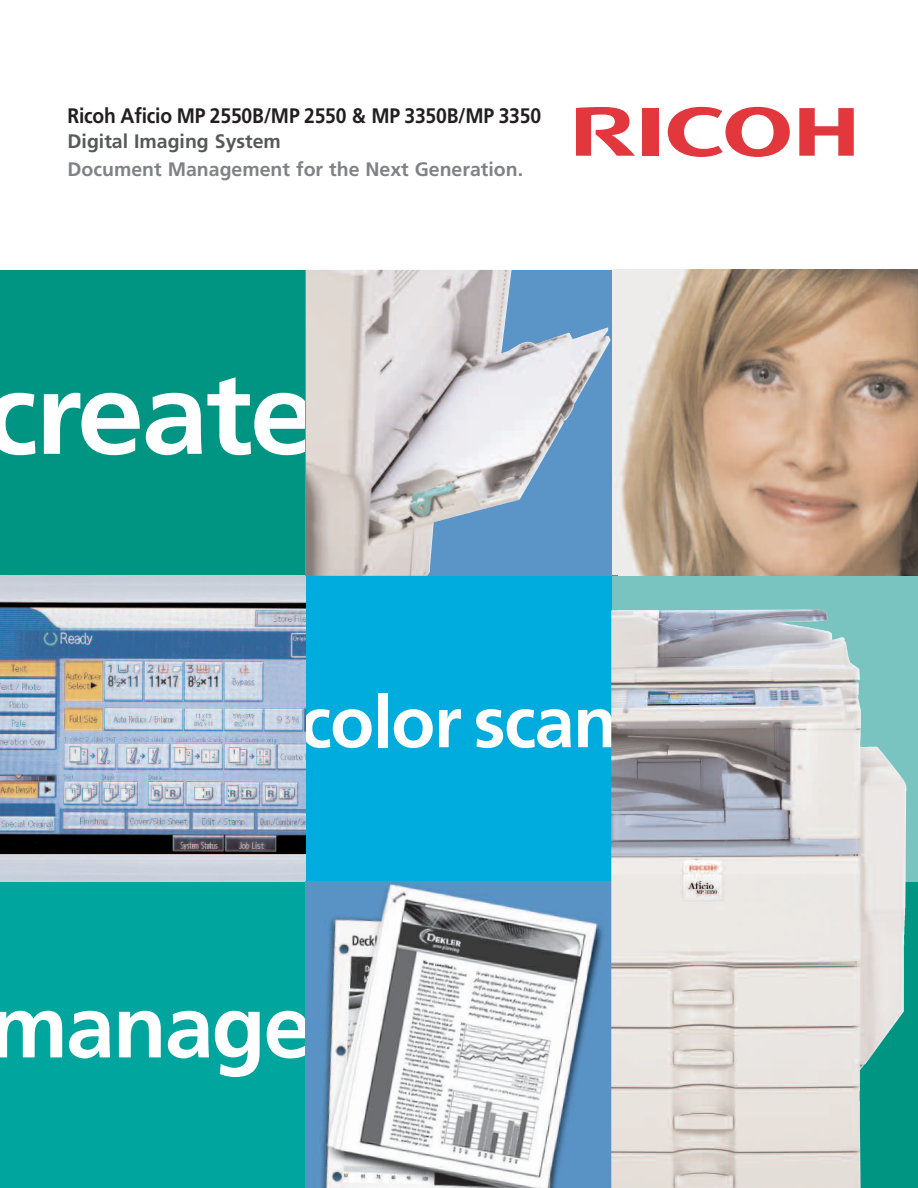
<style>
.page{position:relative;width:918px;height:1188px;background:#fff}
.page>*{position:absolute;margin:0;border:0;box-sizing:border-box;transform-origin:0 0}
.t1{font:700 115.8px "Frutiger";letter-spacing:-.02em;color:#fff;scale:1.04 1}
.t2{font:700 88.5px "Frutiger";letter-spacing:-.025em;color:#fff}
.t3{font:700 72.3px "Frutiger";letter-spacing:-.02em;color:#fff}
.t4{font:700 21px "Frutiger";letter-spacing:-.01em;color:#231f20;scale:.92 1}
.t5{font:700 19.5px "Frutiger";color:#808285}
.t6{font:700 19.5px "Frutiger";color:#57585a}
</style>
<div class="page">
<img style="left:612px;top:270px;width:306px;height:306px">
<div style="left:0;top:270px;width:306px;height:306px;background:#009583"></div>
<div style="left:306px;top:576px;width:312px;height:307px;background:#00acdd"></div>
<img style="left:0;top:576px;width:306px;height:306px">
<div style="left:612px;top:882px;width:306px;height:306px;background:#009583"></div>
<div style="left:612px;top:576px;width:306px;height:306px;background:#79c4c0"></div>
<svg style="left:306px;top:270px;width:306px;height:306px"></svg>
<img style="left:501px;top:327px;width:109px;height:26px">
<svg style="left:668px;top:107px;width:122px;height:50px"></svg>
<svg style="left:799px;top:108px;width:55px;height:48px"></svg>
<div style="left:642px;top:108px;width:16px;height:48px;background:#e1373d"></div>
<svg style="left:576px;top:107px;width:59px;height:49px"></svg>
<div style="left:0;top:882px;width:306px;height:306px;background:#00a59e"></div>
<img style="left:306px;top:882px;width:305px;height:306px">
<img style="left:611px;top:609px;width:296px;height:579px">
<p class="t4" style="left:68px;top:107px;width:516px">Ricoh Aficio MP 2550B/MP 2550 &amp; MP 3350B/MP 3350</p>
<p class="t6" style="left:68px;top:134px;width:215px">Digital Imaging System</p>
<p class="t5" style="left:68px;top:162px;width:457px">Document Management for the Next Generation.</p>
<h1 class="t1" style="left:-16px;top:367px;width:321px">create</h1>
<h3 class="t3" style="left:300px;top:693px;width:319px">color scan</h3>
<h2 class="t2" style="left:-11px;top:991px;width:325px">manage</h2>
</div>
